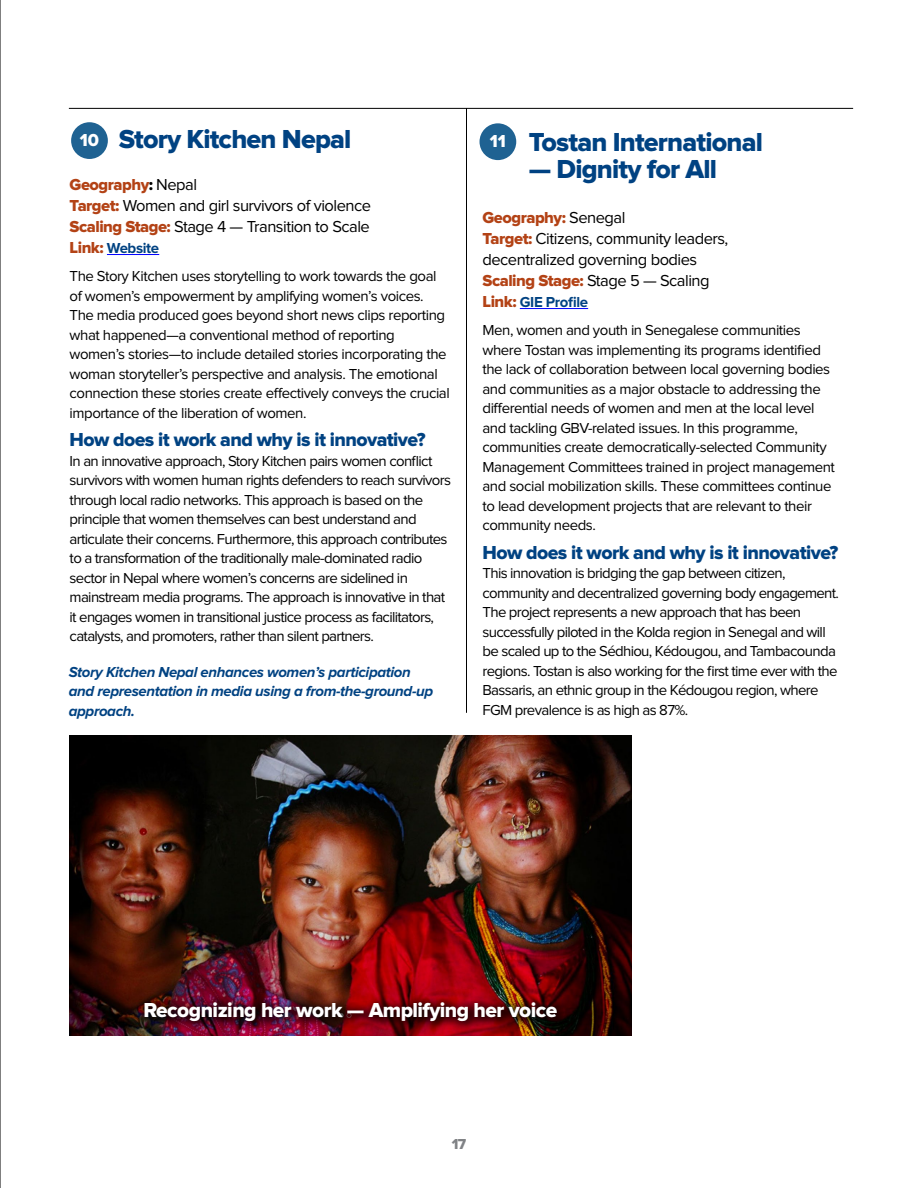
<style>
.page{position:relative;width:918px;height:1188px;background:#fff}
.page>*{position:absolute;margin:0;border:0;box-sizing:border-box;transform-origin:0 0}
.t1{font:27px "Proxima Nova Extrabld";letter-spacing:-.03em;color:#004282}
.t2{font:21px "Proxima Nova Extrabld";letter-spacing:-.025em;color:#fff}
.t3{font:19.5px "Proxima Nova Extrabld";letter-spacing:-.03em;color:#004282}
.t4{font:18px "Proxima Nova Extrabld";color:#fff}
.t5{font:16.5px/21px "Proxima Nova";letter-spacing:-.03em;color:#000}
.t6{font:16.5px "Proxima Nova Extrabld";letter-spacing:-.03em;color:#b34215}
.t7{font:15px/19.5px "Proxima Nova";letter-spacing:-.045em;color:#000}
.t8{font:italic 700 15px/19.5px "Proxima Nova";letter-spacing:-.025em;color:#004282}
.t9{font:15px "Proxima Nova Extrabld";color:#808285}
.s1{color:#000}
.s2{font-family:"Proxima Nova";color:#000}
.s3{font-family:"Proxima Nova Extrabld";color:#b34215}
.s4{font-family:"Proxima Nova Extrabld";font-size:16.5px;color:#b34215}
.s5{font-weight:700;color:#004282}
</style>
<div class="page">
<hr style="left:107px;top:254px;width:52px;height:1px;background:#00f">
<hr style="left:520px;top:308px;width:68px;height:1px;background:#00f">
<div style="left:71px;top:122px;width:37px;height:37px;background:#1f6292;border-radius:50%"></div>
<div style="left:480px;top:123px;width:36px;height:37px;background:#1f6292;border-radius:50%"></div>
<hr style="left:466px;top:108px;width:1px;height:605px;background:#000">
<hr style="left:69px;top:108px;width:784px;height:1px;background:#000">
<img style="left:69px;top:735px;width:563px;height:301px">
<hr style="left:0;top:0;width:1px;height:1188px;background:#000">
<div style="left:136px;top:994px;width:434px;height:39px;background:#000;opacity:.75"></div>
<h1 class="t1" style="left:119px;top:127px;width:234px">Story Kitchen Nepal</h1>
<h1 class="t1" style="left:529px;top:129px;width:236px">Tostan International</h1>
<h1 class="t1" style="left:529px;top:156px;width:190px">— Dignity for All</h1>
<p class="t4" style="left:80px;top:132px;width:21px">10</p>
<p class="t4" style="left:490px;top:133px;width:17px">11</p>
<p class="t6" style="left:70px;top:176px;width:129px">Geography<span class="s1">:</span> <span class="s2">Nepal</span></p>
<p class="t5" style="left:70px;top:195px;width:303px"><span class="s3">Target:</span> Women and girl survivors of violence<br><span class="s3">Scaling Stage:</span> Stage 4 — Transition to Scale</p>
<p class="t7" style="left:70px;top:234px;width:368px;line-height:28.5px"><span class="s4">Link:</span> <span class="s5">Website<br></span>The Story Kitchen uses storytelling to work towards the goal</p>
<p class="t7" style="left:70px;top:286px;width:382px">of women’s empowerment by amplifying women’s voices.<br>The media produced goes beyond short news clips reporting what happened—a conventional method of reporting women’s stories—to include detailed stories incorporating the woman storyteller’s perspective and analysis. The emotional connection these stories create effectively conveys the crucial importance of the liberation of women.</p>
<h3 class="t3" style="left:70px;top:431px;width:357px">How does it work and why is it innovative?</h3>
<p class="t7" style="left:70px;top:451px;width:383px">In an innovative approach, Story Kitchen pairs women conflict survivors with women human rights defenders to reach survivors through local radio networks. This approach is based on the principle that women themselves can best understand and articulate their concerns. Furthermore, this approach contributes to a transformation of the traditionally male-dominated radio sector in Nepal where women’s concerns are sidelined in mainstream media programs. The approach is innovative in that it engages women in transitional justice process as facilitators, catalysts, and promoters, rather than silent partners.</p>
<p class="t6" style="left:483px;top:210px;width:144px">Geography: <span class="s2">Senegal</span></p>
<p class="t5" style="left:483px;top:228px;width:247px"><span class="s3">Target:</span> Citizens, community leaders, decentralized governing bodies<br><span class="s3">Scaling Stage:</span> Stage 5 — Scaling</p>
<p class="t7" style="left:483px;top:288px;width:320px;line-height:28.5px"><span class="s4">Link:</span> <span class="s5">GIE Profile<br></span>Men, women and youth in Senegalese communities</p>
<p class="t7" style="left:483px;top:340px;width:354px">where Tostan was implementing its programs identified the lack of collaboration between local governing bodies and communities as a major obstacle to addressing the differential needs of women and men at the local level and tackling GBV-related issues. In this programme, communities create democratically-selected Community Management Committees trained in project management and social mobilization skills. These committees continue to lead development projects that are relevant to their community needs.</p>
<h3 class="t3" style="left:483px;top:543px;width:357px">How does it work and why is it innovative?</h3>
<p class="t7" style="left:483px;top:564px;width:358px">This innovation is bridging the gap between citizen, community and decentralized governing body engagement.<br>The project represents a new approach that has been successfully piloted in the Kolda region in Senegal and will be scaled up to the Sédhiou, Kédougou, and Tambacounda regions. Tostan is also working for the first time ever with the Bassaris, an ethnic group in the Kédougou region, where FGM prevalence is as high as 87%.</p>
<p class="t8" style="left:69px;top:663px;width:366px">Story Kitchen Nepal enhances women’s participation and representation in media using a from-the-ground-up approach.</p>
<h2 class="t2" style="left:144px;top:1000px;width:415px">Recognizing her work — Amplifying her voice</h2>
<p class="t9" style="left:452px;top:1138px;width:16px">17</p>
</div>
